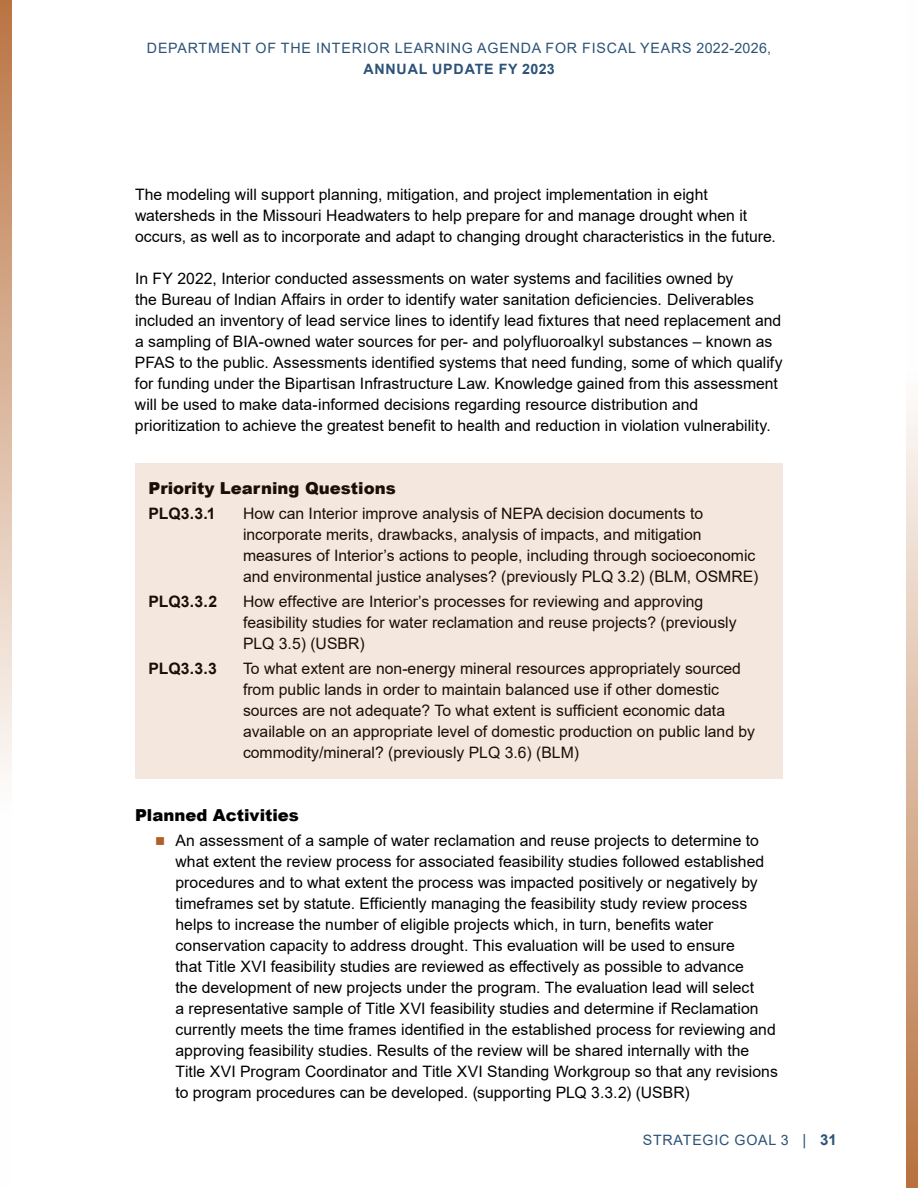
<style>
.page{position:relative;width:918px;height:1188px;background:#fff}
.page>*{position:absolute;margin:0;border:0;box-sizing:border-box;transform-origin:0 0}
.t1{font:900 16.5px "Arial";color:#000}
.t2{font:15.75px/21px "Arial";color:#000}
.t3{font:700 15.75px "Arial";color:#000}
.t4{font:14.25px "Arial";letter-spacing:.055em;color:#2c5277}
.t5{font:700 14.25px "Arial";letter-spacing:.055em;color:#2c5277}
.s1{font-size:15px}
.s2{font-weight:700;font-size:15px}
</style>
<div class="page">
<div style="left:135px;top:464px;width:648px;height:315px;background:#f3e7de"></div>
<svg style="left:906px;top:408px;width:12px;height:780px;background:#d9b399"></svg>
<svg style="left:0;top:0;width:12px;height:775px;background:#dab59b"></svg>
<p class="t4" style="left:147px;top:38px;width:626px">DEPARTMENT OF THE INTERIOR LEARNING AGENDA FOR FISCAL YEARS 2022-2026,</p>
<p class="t5" style="left:363px;top:59px;width:193px">ANNUAL UPDATE FY 2023</p>
<p class="t2" style="left:135px;top:184px;width:642px">The modeling will support planning, mitigation, and project implementation in eight watersheds in the Missouri Headwaters to help prepare for and manage drought when it occurs, as well as to incorporate and adapt to changing drought characteristics in the future.</p>
<p class="t2" style="left:135px;top:268px;width:649px">In FY 2022, Interior conducted assessments on water systems and facilities owned by<br>the Bureau of Indian Affairs in order to identify water sanitation deficiencies. Deliverables included an inventory of lead service lines to identify lead fixtures that need replacement and a sampling of BIA-owned water sources for per- and polyfluoroalkyl substances – known as PFAS to the public. Assessments identified systems that need funding, some of which qualify for funding under the Bipartisan Infrastructure Law. Knowledge gained from this assessment will be used to make data-informed decisions regarding resource distribution and prioritization to achieve the greatest benefit to health and reduction in violation vulnerability.</p>
<h4 class="t1" style="left:148px;top:477px;width:249px">Priority Learning Questions</h4>
<h5 class="t3" style="left:148px;top:502px;width:69px">PLQ3.3.1</h5>
<p class="t2" style="left:243px;top:503px;width:517px">How can Interior improve analysis of NEPA decision documents to incorporate merits, drawbacks, analysis of impacts, and mitigation measures of Interior’s actions to people, including through socioeconomic and environmental justice analyses? (previously PLQ 3.2) (BLM, OSMRE)</p>
<h5 class="t3" style="left:148px;top:590px;width:70px">PLQ3.3.2</h5>
<p class="t2" style="left:243px;top:591px;width:495px">How effective are Interior’s processes for reviewing and approving feasibility studies for water reclamation and reuse projects? (previously<br>PLQ 3.5) (USBR)</p>
<h5 class="t3" style="left:148px;top:658px;width:70px">PLQ3.3.3</h5>
<p class="t2" style="left:243px;top:658px;width:514px">To what extent are non-energy mineral resources appropriately sourced from public lands in order to maintain balanced use if other domestic sources are not adequate? To what extent is sufficient economic data available on an appropriate level of domestic production on public land by commodity/mineral? (previously PLQ 3.6) (BLM)</p>
<h4 class="t1" style="left:135px;top:803px;width:166px">Planned Activities</h4>
<p class="t2" style="left:176px;top:829px;width:604px">An assessment of a sample of water reclamation and reuse projects to determine to what extent the review process for associated feasibility studies followed established procedures and to what extent the process was impacted positively or negatively by timeframes set by statute. Efficiently managing the feasibility study review process helps to increase the number of eligible projects which, in turn, benefits water conservation capacity to address drought. This evaluation will be used to ensure<br>that Title XVI feasibility studies are reviewed as effectively as possible to advance<br>the development of new projects under the program. The evaluation lead will select<br>a representative sample of Title XVI feasibility studies and determine if Reclamation currently meets the time frames identified in the established process for reviewing and approving feasibility studies. Results of the review will be shared internally with the Title XVI Program Coordinator and Title XVI Standing Workgroup so that any revisions to program procedures can be developed. (supporting PLQ 3.3.2) (USBR)</p>
<p class="t4" style="left:643px;top:1130px;width:196px">STRATEGIC GOAL 3 <span class="s1">|</span> <span class="s2">31</span></p>
</div>
